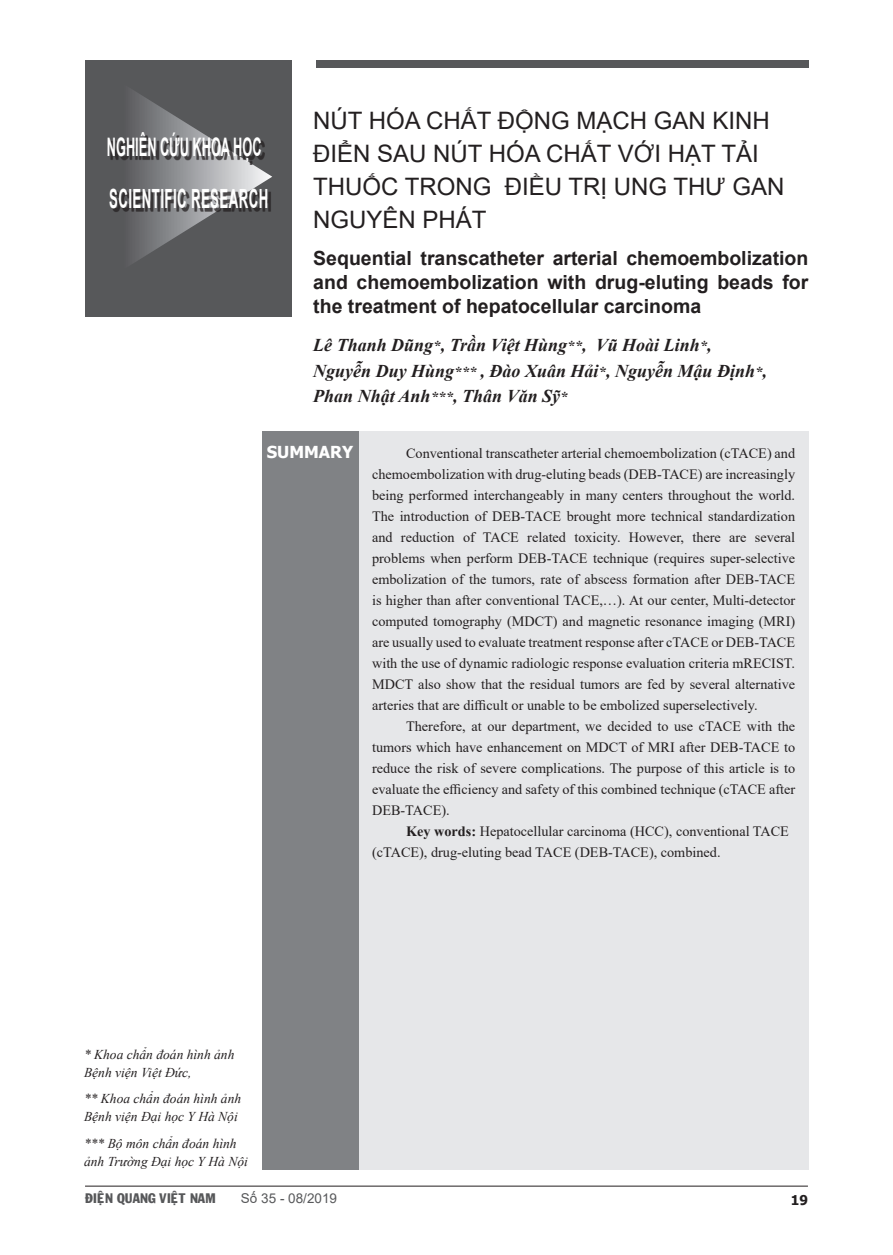
<style>
.page{position:relative;width:893px;height:1255px;background:#fff}
.page>*{position:absolute;margin:0;border:0;box-sizing:border-box;transform-origin:0 0}
.t1{font:700 26.4px "Arial";letter-spacing:.035em;color:#fff;scale:.5 1}
.t2{font:700 25.5px "Arial";color:#fff;scale:.5 1}
.titbai{font:24px/33px "Arial";color:#231f20}
.t3{font:700 19.5px/24px "Arial";color:#231f20;text-align:justify}
.t4{font:italic 700 18px/25.5px "Times New Roman";color:#231f20}
.t5{font:700 16.5px "Tahoma";color:#fff}
.t6{font:14.25px/21px "Times New Roman";color:#231f20;text-align:justify}
.chuthichtacgia{font:italic 13.5px/18px "Times New Roman";color:#231f20}
.t7{font:13.5px "VNI Franko";color:#57585a}
.t8{font:13.5px "Arial";color:#57585a}
.t9{font:700 13.5px "Tahoma";color:#231f20}
.s1{font-size:15px}
.s2{font-weight:700}
</style>
<div class="page">
<hr style="left:85px;top:1185px;width:723px;height:1px;background:#231f20">
<div style="left:86px;top:60px;width:206px;height:256px;background:#57585a"></div>
<svg style="left:132px;top:90px;width:140px;height:173px"></svg>
<div style="left:110px;top:135px;width:155px;height:30px;background:#231f20;opacity:.75"></div>
<div style="left:112px;top:191px;width:159px;height:21px;background:#231f20;opacity:.75"></div>
<div style="left:316px;top:60px;width:492px;height:8px;background:#57585a"></div>
<div style="left:264px;top:432px;width:544px;height:737px;background:#e6e7e9"></div>
<div style="left:263px;top:432px;width:96px;height:737px;background:#808285"></div>
<p class="t2" style="left:107px;top:129px;width:311px">NGHIÊN CỨU KHOA HỌC</p>
<p class="t1" style="left:109px;top:180px;width:320px">SCIENTIFIC RESEARCH</p>
<p class="titbai" style="left:313px;top:104px;width:473px">NÚT HÓA CHẤT ĐỘNG MẠCH GAN KINH<br>ĐIỂN SAU NÚT HÓA CHẤT VỚI HẠT TẢI<br>THUỐC TRONG ĐIỀU TRỊ UNG THƯ GAN<br>NGUYÊN PHÁT</p>
<p class="t3" style="left:313px;top:246px;width:497px">Sequential transcatheter arterial chemoembolization and chemoembolization with drug-eluting beads for the treatment of hepatocellular carcinoma</p>
<p class="t4" style="left:313px;top:332px;width:400px">Lê Thanh Dũng<span class="s1">*</span>, Trần Việt Hùng<span class="s1">**</span>, Vũ Hoài Linh<span class="s1">*</span>,</p>
<p class="t4" style="left:313px;top:357px;width:455px">Nguyễn Duy Hùng<span class="s1">***</span> , Đào Xuân Hải<span class="s1">*</span>, Nguyễn Mậu Định<span class="s1">*</span>,<br>Phan Nhật Anh<span class="s1">***</span>, Thân Văn Sỹ<span class="s1">*</span></p>
<p class="t5" style="left:267px;top:440px;width:88px">SUMMARY</p>
<p class="t6" style="left:372px;top:442px;width:425px;text-indent:34px">Conventional transcatheter arterial chemoembolization (cTACE) and chemoembolization with drug-eluting beads (DEB-TACE) are increasingly being performed interchangeably in many centers throughout the world.<br>The introduction of DEB-TACE brought more technical standardization and reduction of TACE related toxicity. However, there are several problems when perform DEB-TACE technique (requires super-selective embolization of the tumors, rate of abscess formation after DEB-TACE is higher than after conventional TACE,…). At our center, Multi-detector computed tomography (MDCT) and magnetic resonance imaging (MRI) are usually used to evaluate treatment response after cTACE or DEB-TACE with the use of dynamic radiologic response evaluation criteria mRECIST.<br>MDCT also show that the residual tumors are fed by several alternative arteries that are difficult or unable to be embolized superselectively.</p>
<p class="t6" style="left:372px;top:715px;width:425px;text-indent:34px">Therefore, at our department, we decided to use cTACE with the tumors which have enhancement on MDCT of MRI after DEB-TACE to reduce the risk of severe complications. The purpose of this article is to evaluate the efficiency and safety of this combined technique (cTACE after DEB-TACE).</p>
<p class="t6" style="left:372px;top:820px;width:418px;text-indent:34px"><span class="s2">Key words:</span> Hepatocellular carcinoma (HCC), conventional TACE (cTACE), drug-eluting bead TACE (DEB-TACE), combined.</p>
<p class="chuthichtacgia" style="left:84px;top:1044px;width:152px">* Khoa chẩn đoán hình ảnh<br>Bệnh viện Việt Đức,</p>
<p class="chuthichtacgia" style="left:84px;top:1089px;width:159px">** Khoa chẩn đoán hình ảnh<br>Bệnh viện Đại học Y Hà Nội</p>
<p class="chuthichtacgia" style="left:84px;top:1133px;width:165px">*** Bộ môn chẩn đoán hình ảnh Trường Đại học Y Hà Nội</p>
<p class="t7" style="left:85px;top:1187px;width:132px">ÑIEÄN QUANG VIEÄT NAM</p>
<p class="t8" style="left:241px;top:1188px;width:98px">Số 35 - 08/2019</p>
<p class="t9" style="left:791px;top:1190px;width:19px">19</p>
</div>
